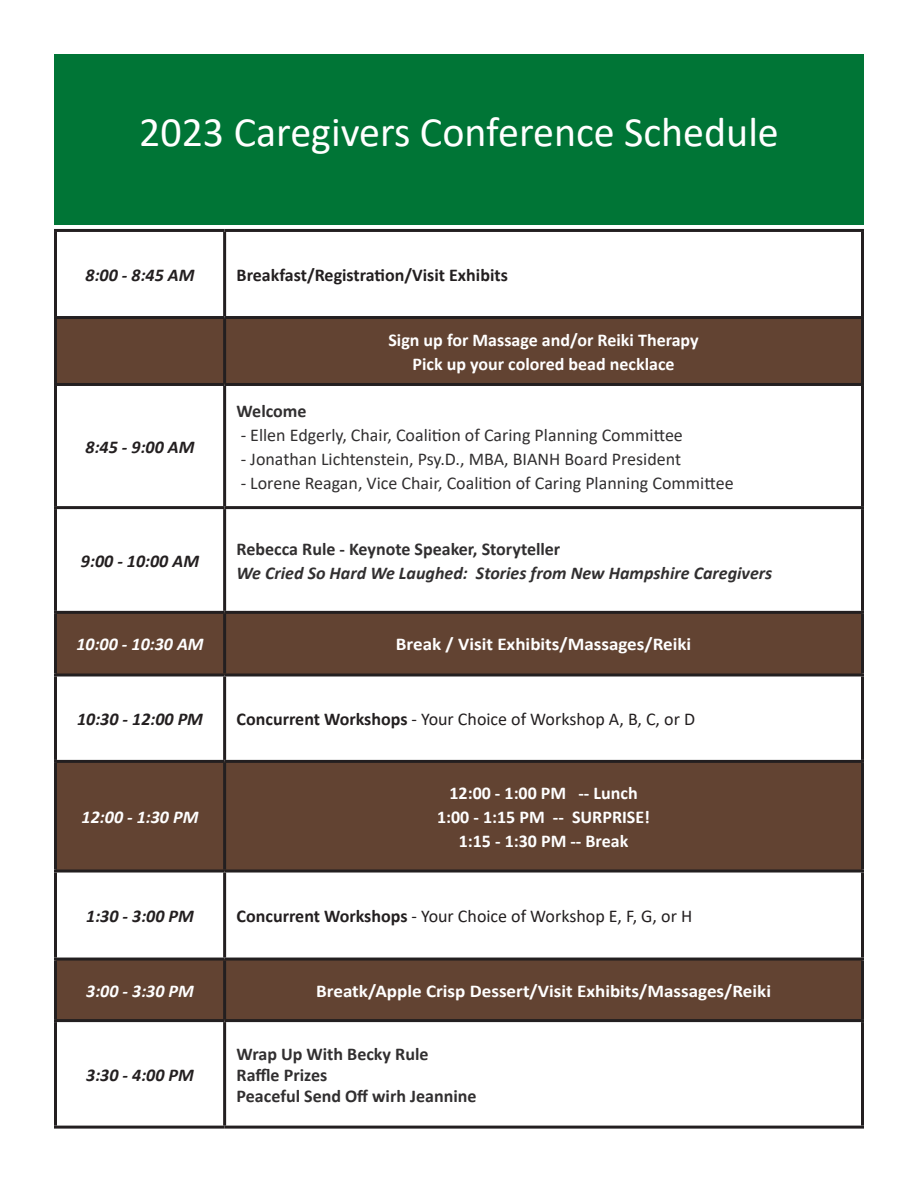
<style>
.page{position:relative;width:918px;height:1188px;background:#fff}
.page>*{position:absolute;margin:0;border:0;box-sizing:border-box;transform-origin:0 0}
.t1{font:42px "Calibri";color:#fff}
.t2{font:18px "Calibri";color:#312f30}
.t3{font:700 18px "Calibri";color:#fff}
.t4{font:700 18px "Calibri";color:#312f30}
.t5{font:18px "Calibri";color:#231f20}
.t6{font:700 18px "Calibri";color:#fff;scale:1.06 1}
.t7{font:italic 700 18px "Calibri";color:#231f20}
.t8{font:italic 700 18px "Calibri";color:#312f30}
.t9{font:700 18px "Calibri";color:#231f20}
.t10{font:italic 700 18px "Calibri";color:#fff}
.s1{font-weight:700}
</style>
<div class="page">
<div style="left:54px;top:54px;width:810px;height:171px;background:#007536"></div>
<div style="left:57px;top:319px;width:804px;height:64px;background:#624332"></div>
<svg style="left:56px;top:614px;width:806px;height:405px;fill:#624332"></svg>
<hr style="left:54px;top:229px;width:171px;height:3px;background:#231f20">
<hr style="left:54px;top:232px;width:3px;height:84px;background:#231f20">
<hr style="left:225px;top:229px;width:639px;height:3px;background:#231f20">
<hr style="left:223px;top:232px;width:3px;height:84px;background:#231f20">
<hr style="left:861px;top:232px;width:3px;height:84px;background:#231f20">
<hr style="left:54px;top:316px;width:171px;height:3px;background:#231f20">
<hr style="left:54px;top:319px;width:3px;height:64px;background:#231f20">
<hr style="left:225px;top:316px;width:639px;height:3px;background:#231f20">
<hr style="left:223px;top:319px;width:3px;height:64px;background:#231f20">
<hr style="left:861px;top:319px;width:3px;height:64px;background:#231f20">
<hr style="left:54px;top:383px;width:171px;height:3px;background:#231f20">
<hr style="left:54px;top:386px;width:3px;height:120px;background:#231f20">
<hr style="left:225px;top:383px;width:639px;height:3px;background:#231f20">
<hr style="left:223px;top:386px;width:3px;height:120px;background:#231f20">
<hr style="left:861px;top:386px;width:3px;height:120px;background:#231f20">
<hr style="left:54px;top:506px;width:171px;height:3px;background:#231f20">
<hr style="left:54px;top:509px;width:3px;height:102px;background:#231f20">
<hr style="left:225px;top:506px;width:639px;height:3px;background:#231f20">
<hr style="left:223px;top:509px;width:3px;height:102px;background:#231f20">
<hr style="left:861px;top:509px;width:3px;height:102px;background:#231f20">
<hr style="left:54px;top:611px;width:171px;height:3px;background:#231f20">
<hr style="left:54px;top:614px;width:3px;height:60px;background:#231f20">
<hr style="left:225px;top:611px;width:639px;height:3px;background:#231f20">
<hr style="left:223px;top:614px;width:3px;height:60px;background:#231f20">
<hr style="left:861px;top:614px;width:3px;height:60px;background:#231f20">
<hr style="left:54px;top:674px;width:171px;height:2px;background:#231f20">
<hr style="left:54px;top:677px;width:3px;height:83px;background:#231f20">
<hr style="left:225px;top:674px;width:639px;height:2px;background:#231f20">
<hr style="left:223px;top:677px;width:3px;height:83px;background:#231f20">
<hr style="left:861px;top:677px;width:3px;height:83px;background:#231f20">
<hr style="left:54px;top:760px;width:171px;height:3px;background:#231f20">
<hr style="left:54px;top:763px;width:3px;height:107px;background:#231f20">
<hr style="left:225px;top:760px;width:639px;height:3px;background:#231f20">
<hr style="left:223px;top:763px;width:3px;height:107px;background:#231f20">
<hr style="left:861px;top:763px;width:3px;height:107px;background:#231f20">
<hr style="left:54px;top:870px;width:171px;height:3px;background:#231f20">
<hr style="left:54px;top:873px;width:3px;height:85px;background:#231f20">
<hr style="left:225px;top:870px;width:639px;height:3px;background:#231f20">
<hr style="left:223px;top:873px;width:3px;height:85px;background:#231f20">
<hr style="left:861px;top:873px;width:3px;height:85px;background:#231f20">
<hr style="left:54px;top:958px;width:171px;height:3px;background:#231f20">
<hr style="left:54px;top:961px;width:3px;height:58px;background:#231f20">
<hr style="left:225px;top:958px;width:639px;height:3px;background:#231f20">
<hr style="left:223px;top:961px;width:3px;height:58px;background:#231f20">
<hr style="left:861px;top:961px;width:3px;height:58px;background:#231f20">
<hr style="left:54px;top:1019px;width:171px;height:3px;background:#231f20">
<hr style="left:54px;top:1022px;width:3px;height:104px;background:#231f20">
<hr style="left:225px;top:1019px;width:639px;height:3px;background:#231f20">
<hr style="left:223px;top:1022px;width:3px;height:104px;background:#231f20">
<hr style="left:861px;top:1022px;width:3px;height:104px;background:#231f20">
<hr style="left:54px;top:1126px;width:171px;height:3px;background:#231f20">
<hr style="left:225px;top:1126px;width:639px;height:3px;background:#231f20">
<p class="t1" style="left:139px;top:102px;width:641px">2023 Caregivers Conference Schedule</p>
<p class="t7" style="left:86px;top:262px;width:111px">8:00 - 8:45 AM</p>
<p class="t9" style="left:237px;top:262px;width:273px">Breakfast/Registration/Visit Exhibits</p>
<p class="t7" style="left:86px;top:434px;width:111px">8:45 - 9:00 AM</p>
<p class="t7" style="left:81px;top:548px;width:120px">9:00 - 10:00 AM</p>
<p class="t3" style="left:388px;top:327px;width:312px">Sign up for Massage and/or Reiki Therapy</p>
<p class="t3" style="left:413px;top:351px;width:264px">Pick up your colored bead necklace</p>
<p class="t4" style="left:237px;top:398px;width:71px">Welcome</p>
<p class="t2" style="left:241px;top:422px;width:444px">- Ellen Edgerly, Chair, Coalition of Caring Planning Committee</p>
<p class="t2" style="left:241px;top:446px;width:442px">- Jonathan Lichtenstein, Psy.D., MBA, BIANH Board President</p>
<p class="t2" style="left:241px;top:470px;width:494px">- Lorene Reagan, Vice Chair, Coalition of Caring Planning Committee</p>
<p class="t4" style="left:237px;top:536px;width:325px">Rebecca Rule - Keynote Speaker, Storyteller</p>
<p class="t8" style="left:237px;top:560px;width:537px">We Cried So Hard We Laughed: Stories from New Hampshire Caregivers</p>
<p class="t10" style="left:76px;top:632px;width:129px">10:00 - 10:30 AM</p>
<p class="t6" style="left:396px;top:632px;width:280px">Break / Visit Exhibits/Massages/Reiki</p>
<p class="t7" style="left:77px;top:706px;width:127px">10:30 - 12:00 PM</p>
<p class="t5" style="left:237px;top:706px;width:460px"><span class="s1">Concurrent Workshops</span> - Your Choice of Workshop A, B, C, or D</p>
<p class="t10" style="left:82px;top:804px;width:118px">12:00 - 1:30 PM</p>
<p class="t3" style="left:449px;top:780px;width:190px">12:00 - 1:00 PM -- Lunch</p>
<p class="t3" style="left:437px;top:804px;width:215px">1:00 - 1:15 PM -- SURPRISE!</p>
<p class="t3" style="left:459px;top:828px;width:171px">1:15 - 1:30 PM -- Break</p>
<p class="t7" style="left:86px;top:903px;width:109px">1:30 - 3:00 PM</p>
<p class="t5" style="left:237px;top:903px;width:457px"><span class="s1">Concurrent Workshops</span> - Your Choice of Workshop E, F, G, or H</p>
<p class="t10" style="left:86px;top:978px;width:109px">3:00 - 3:30 PM</p>
<p class="t6" style="left:316px;top:978px;width:431px">Breatk/Apple Crisp Dessert/Visit Exhibits/Massages/Reiki</p>
<p class="t7" style="left:86px;top:1062px;width:109px">3:30 - 4:00 PM</p>
<p class="t4" style="left:237px;top:1041px;width:193px">Wrap Up With Becky Rule</p>
<p class="t4" style="left:237px;top:1062px;width:92px">Raffle Prizes</p>
<p class="t4" style="left:237px;top:1083px;width:241px">Peaceful Send Off wirh Jeannine</p>
</div>
